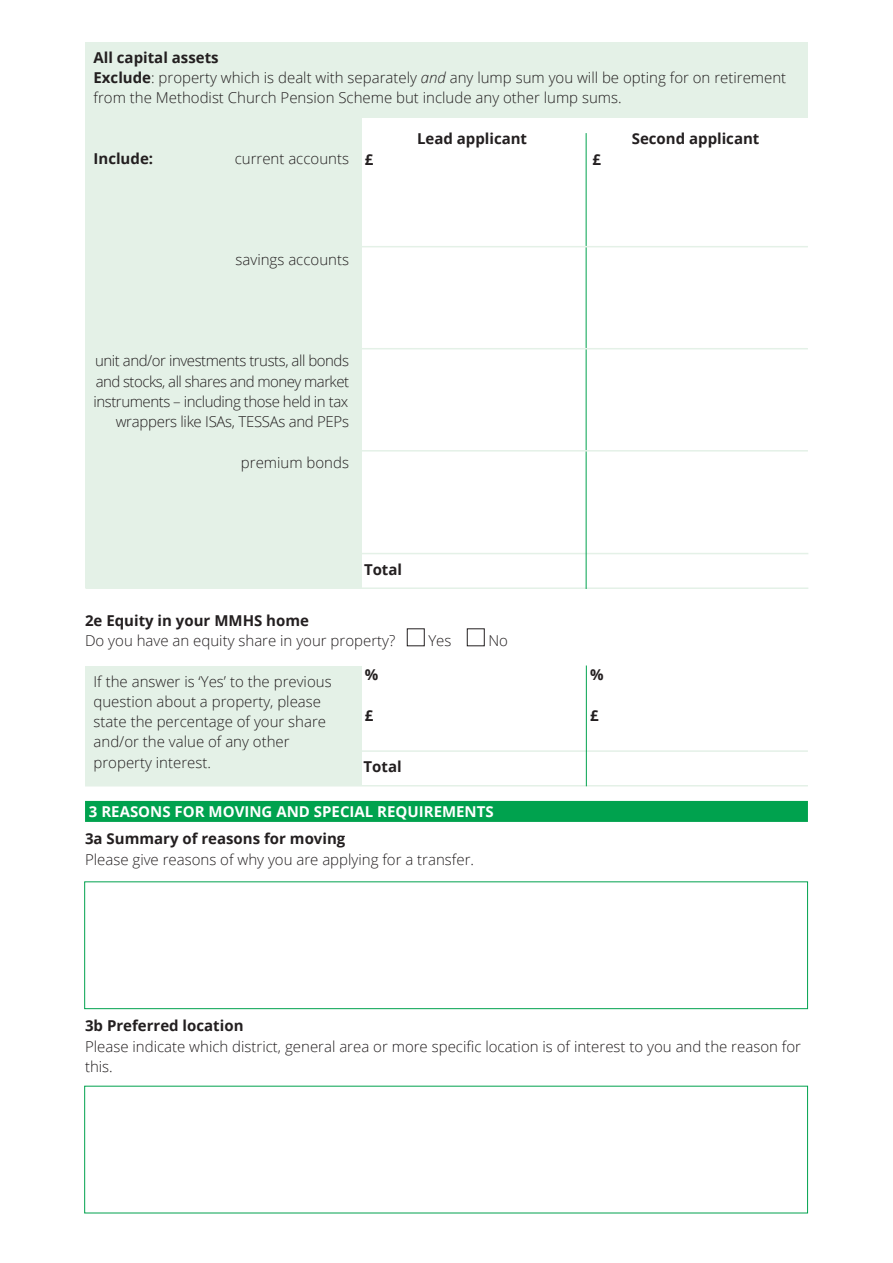
<style>
.page{position:relative;width:893px;height:1263px;background:#fff}
.page>*{position:absolute;margin:0;border:0;box-sizing:border-box;transform-origin:0 0}
.t1{font:300 15px/20.2px "Open Sans";color:#231f20}
.t2{font:300 15px/20.2px "Open Sans";letter-spacing:-.03em;color:#231f20;text-align:right}
.t3{font:700 15px "Open Sans";color:#231f20}
.t4{font:700 15px "Open Sans";color:#fff}
.s1{font-weight:700}
.s2{font-style:italic}
</style>
<div class="page">
<div style="left:85px;top:43px;width:276px;height:545px;background:#e4f1e7"></div>
<div style="left:85px;top:43px;width:723px;height:75px;background:#e4f1e7"></div>
<hr style="left:85px;top:553px;width:723px;height:1px;background:#e4f1e7">
<hr style="left:85px;top:587px;width:723px;height:2px;background:#e4f1e7">
<hr style="left:586px;top:133px;width:1px;height:456px;background:#00a24e">
<hr style="left:85px;top:246px;width:723px;height:1px;background:#e4f1e7">
<hr style="left:85px;top:348px;width:723px;height:1px;background:#e4f1e7">
<hr style="left:85px;top:450px;width:723px;height:2px;background:#e4f1e7">
<div style="left:85px;top:666px;width:276px;height:118px;background:#e4f1e7"></div>
<hr style="left:85px;top:750px;width:723px;height:2px;background:#e4f1e7">
<hr style="left:85px;top:785px;width:723px;height:1px;background:#e4f1e7">
<hr style="left:586px;top:665px;width:1px;height:121px;background:#00a24e">
<div style="left:85px;top:801px;width:723px;height:21px;background:#00a24e"></div>
<div style="left:84px;top:881px;width:724px;height:128px;border:1px solid #00a24e"></div>
<p class="t1" style="left:94px;top:47px;width:694px"><span class="s1">All capital assets<br>Exclude</span>: property which is dealt with separately <span class="s2">and</span> any lump sum you will be opting for on retirement from the Methodist Church Pension Scheme but include any other lump sums.</p>
<p class="t3" style="left:417px;top:127px;width:112px">Lead applicant</p>
<p class="t3" style="left:632px;top:127px;width:129px">Second applicant</p>
<p class="t3" style="left:94px;top:148px;width:61px">Include:</p>
<p class="t1" style="left:235px;top:148px;width:116px">current accounts</p>
<p class="t3" style="left:365px;top:149px;width:10px">£</p>
<p class="t3" style="left:592px;top:149px;width:10px">£</p>
<p class="t1" style="left:236px;top:249px;width:115px">savings accounts</p>
<p class="t2" style="left:94px;top:350px;width:257px">unit and/or investments trusts, all bonds and stocks, all shares and money market instruments – including those held in tax wrappers like ISAs, TESSAs and PEPs</p>
<p class="t1" style="left:241px;top:452px;width:110px">premium bonds</p>
<p class="t3" style="left:364px;top:559px;width:40px">Total</p>
<p class="t3" style="left:85px;top:610px;width:225px">2e Equity in your MMHS home</p>
<p class="t1" style="left:85px;top:630px;width:312px">Do you have an equity share in your property?</p>
<p class="t1" style="left:428px;top:630px;width:25px">Yes</p>
<p class="t1" style="left:488px;top:630px;width:21px">No</p>
<p class="t1" style="left:94px;top:670px;width:240px">If the answer is ‘Yes’ to the previous question about a property, please state the percentage of your share and/or the value of any other property interest.</p>
<p class="t3" style="left:365px;top:664px;width:15px">%</p>
<p class="t3" style="left:365px;top:705px;width:10px">£</p>
<p class="t3" style="left:364px;top:756px;width:40px">Total</p>
<p class="t4" style="left:89px;top:800px;width:406px">3 REASONS FOR MOVING AND SPECIAL REQUIREMENTS</p>
<p class="t3" style="left:85px;top:828px;width:262px">3a Summary of reasons for moving</p>
<p class="t1" style="left:85px;top:848px;width:391px">Please give reasons of why you are applying for a transfer.</p>
<p class="t3" style="left:590px;top:664px;width:15px">%</p>
<p class="t3" style="left:590px;top:705px;width:10px">£</p>
<p class="t3" style="left:85px;top:1015px;width:160px">3b Preferred location</p>
<p class="t1" style="left:85px;top:1036px;width:717px">Please indicate which district, general area or more specific location is of interest to you and the reason for this.</p>
</div>
